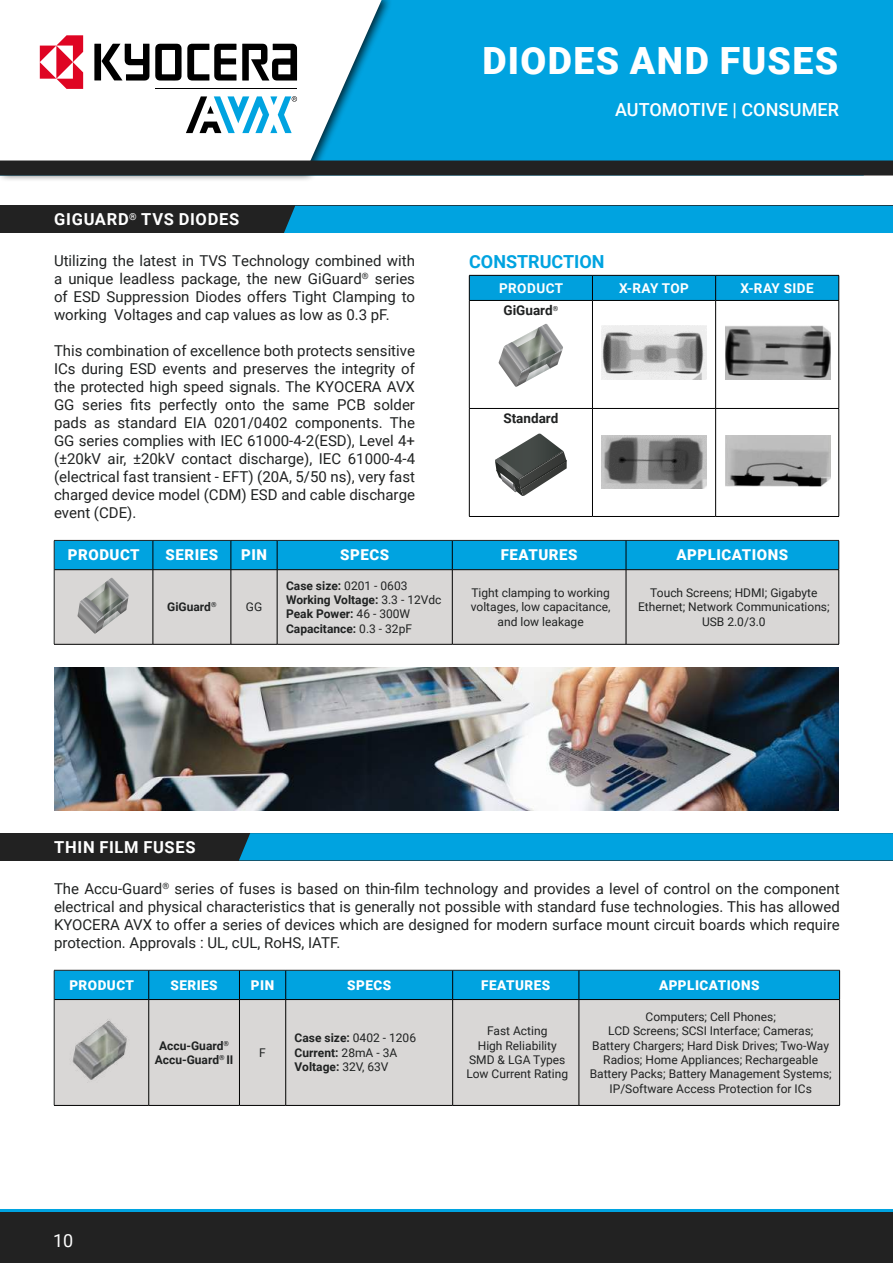
<style>
.page{position:relative;width:893px;height:1263px;background:#fff}
.page>*{position:absolute;margin:0;border:0;box-sizing:border-box;transform-origin:0 0}
.t1{font:900 37.5px "Roboto";letter-spacing:.035em;color:#fff}
.t2{font:500 18px "Roboto";letter-spacing:.005em;color:#fff}
.t3{font:700 18px "Roboto";color:#00a3e0}
.t4{font:18px "Roboto";color:#fff}
.t5{font:700 16.5px "Roboto";letter-spacing:.045em;color:#fff}
.t6{font:15px/18px "Roboto";color:#202222;text-align:justify}
.t7{font:900 15px "Roboto";letter-spacing:.035em;color:#fff}
.t8{font:900 13.5px "Roboto";letter-spacing:.035em;color:#fff}
.t9{font:700 13.5px "Roboto";letter-spacing:.035em;color:#fff}
.t10{font:700 13.5px "Roboto";color:#202222}
.t11{font:12px/14.4px "Roboto";color:#202222;text-align:center}
.t12{font:700 12px/14.4px "Roboto";color:#202222}
.s1{font-weight:400}
</style>
<div class="page">
<div style="left:0;top:0;width:893px;height:168px;background:#00a3e0"></div>
<div style="left:0;top:0;width:393px;height:181px;background:#000;opacity:.75"></div>
<svg style="left:0;top:0;width:382px;height:160px;background:#dff1f8"></svg>
<svg style="left:155px;top:44px;width:142px;height:37px;background:#787878"></svg>
<svg style="left:94px;top:44px;width:55px;height:37px;background:#7a7a7a"></svg>
<svg style="left:186px;top:96px;width:111px;height:37px"></svg>
<hr style="left:155px;top:88px;width:142px;height:1px;background:#000">
<svg style="left:40px;top:35px;width:43px;height:54px;background:#ee7c8b"></svg>
<div style="left:0;top:160px;width:893px;height:16px;background:#222"></div>
<div style="left:0;top:1212px;width:893px;height:51px;background:#222"></div>
<hr style="left:0;top:1209px;width:893px;height:3px;background:#00a3e0">
<div style="left:55px;top:570px;width:783px;height:74px;background:#d9d7d6"></div>
<div style="left:54px;top:540px;width:785px;height:29px;background:#00a3e0"></div>
<hr style="left:54px;top:569px;width:99px;height:1px;background:#000">
<hr style="left:153px;top:569px;width:78px;height:1px;background:#000">
<hr style="left:231px;top:569px;width:46px;height:1px;background:#000">
<hr style="left:277px;top:569px;width:175px;height:1px;background:#000">
<hr style="left:452px;top:569px;width:174px;height:1px;background:#000">
<hr style="left:626px;top:569px;width:213px;height:1px;background:#000">
<hr style="left:54px;top:570px;width:1px;height:74px;background:#202222">
<hr style="left:153px;top:570px;width:1px;height:74px;background:#000">
<hr style="left:231px;top:570px;width:1px;height:74px;background:#000">
<hr style="left:277px;top:570px;width:1px;height:74px;background:#000">
<hr style="left:452px;top:570px;width:1px;height:74px;background:#000">
<hr style="left:626px;top:570px;width:1px;height:74px;background:#000">
<hr style="left:838px;top:570px;width:1px;height:74px;background:#000">
<hr style="left:54px;top:644px;width:99px;height:1px;background:#000">
<hr style="left:153px;top:644px;width:78px;height:1px;background:#000">
<hr style="left:231px;top:644px;width:46px;height:1px;background:#000">
<hr style="left:277px;top:644px;width:175px;height:1px;background:#000">
<hr style="left:452px;top:644px;width:174px;height:1px;background:#000">
<hr style="left:626px;top:644px;width:213px;height:1px;background:#000">
<svg style="left:78px;top:578px;width:51px;height:56px;background:#acadab"></svg>
<div style="left:55px;top:1000px;width:784px;height:105px;background:#d9d7d6"></div>
<div style="left:54px;top:970px;width:786px;height:29px;background:#00a3e0"></div>
<hr style="left:54px;top:999px;width:95px;height:1px;background:#000">
<hr style="left:149px;top:999px;width:90px;height:1px;background:#000">
<hr style="left:239px;top:999px;width:47px;height:1px;background:#000">
<hr style="left:286px;top:999px;width:167px;height:1px;background:#000">
<hr style="left:453px;top:999px;width:126px;height:1px;background:#000">
<hr style="left:579px;top:999px;width:261px;height:1px;background:#000">
<hr style="left:54px;top:999px;width:1px;height:106px;background:#202222">
<hr style="left:148px;top:1000px;width:1px;height:105px;background:#000">
<hr style="left:239px;top:1000px;width:1px;height:105px;background:#000">
<hr style="left:285px;top:1000px;width:1px;height:105px;background:#000">
<hr style="left:452px;top:1000px;width:1px;height:105px;background:#000">
<hr style="left:579px;top:1000px;width:1px;height:105px;background:#000">
<hr style="left:839px;top:1000px;width:1px;height:105px;background:#000">
<hr style="left:54px;top:1105px;width:95px;height:1px;background:#000">
<hr style="left:149px;top:1105px;width:90px;height:1px;background:#000">
<hr style="left:239px;top:1105px;width:47px;height:1px;background:#000">
<hr style="left:286px;top:1105px;width:167px;height:1px;background:#000">
<hr style="left:453px;top:1105px;width:126px;height:1px;background:#000">
<hr style="left:579px;top:1105px;width:261px;height:1px;background:#000">
<img style="left:70px;top:1018px;width:59px;height:65px">
<hr style="left:592px;top:300px;width:124px;height:1px;background:#000">
<hr style="left:716px;top:300px;width:123px;height:1px;background:#000">
<hr style="left:469px;top:301px;width:1px;height:107px;background:#000">
<hr style="left:592px;top:301px;width:1px;height:107px;background:#000">
<hr style="left:715px;top:301px;width:1px;height:107px;background:#000">
<hr style="left:838px;top:301px;width:1px;height:107px;background:#000">
<hr style="left:469px;top:408px;width:123px;height:1px;background:#000">
<hr style="left:469px;top:409px;width:1px;height:107px;background:#000">
<hr style="left:592px;top:408px;width:124px;height:1px;background:#000">
<hr style="left:592px;top:409px;width:1px;height:107px;background:#000">
<hr style="left:716px;top:408px;width:123px;height:1px;background:#000">
<hr style="left:715px;top:409px;width:1px;height:107px;background:#000">
<hr style="left:838px;top:409px;width:1px;height:107px;background:#000">
<hr style="left:469px;top:516px;width:123px;height:1px;background:#000">
<hr style="left:592px;top:516px;width:124px;height:1px;background:#000">
<hr style="left:716px;top:516px;width:123px;height:1px;background:#000">
<svg style="left:469px;top:275px;width:370px;height:25px;background:#0098d3"></svg>
<hr style="left:469px;top:300px;width:123px;height:1px;background:#000">
<svg style="left:499px;top:324px;width:64px;height:63px"></svg>
<img style="left:602px;top:326px;width:104px;height:53px">
<img style="left:726px;top:326px;width:104px;height:53px">
<img style="left:601px;top:435px;width:105px;height:54px">
<img style="left:726px;top:435px;width:104px;height:52px">
<svg style="left:495px;top:434px;width:72px;height:62px"></svg>
<img style="left:54px;top:667px;width:785px;height:144px">
<div style="left:0;top:206px;width:893px;height:27px;background:#222"></div>
<div style="left:0;top:833px;width:893px;height:27px;background:#222"></div>
<div style="left:284px;top:206px;width:609px;height:27px;background:#00a3e0"></div>
<div style="left:239px;top:833px;width:654px;height:27px;background:#00a3e0"></div>
<p class="t5" style="left:54px;top:208px;width:186px">GIGUARD<sup>®</sup> TVS DIODES</p>
<p class="t6" style="left:54px;top:251px;width:363px">Utilizing the latest in TVS Technology combined with a unique leadless package, the new GiGuard<sup>®</sup> series of ESD Suppression Diodes offers Tight Clamping to working Voltages and cap values as low as 0.3 pF.</p>
<p class="t6" style="left:54px;top:341px;width:363px">This combination of excellence both protects sensitive ICs during ESD events and preserves the integrity of the protected high speed signals. The KYOCERA AVX GG series fits perfectly onto the same PCB solder pads as standard EIA 0201/0402 components. The GG series complies with IEC 61000-4-2(ESD), Level 4+ (±20kV air, ±20kV contact discharge), IEC 61000-4-4 (electrical fast transient - EFT) (20A, 5/50 ns), very fast charged device model (CDM) ESD and cable discharge event (CDE).</p>
<h1 class="t1" style="left:483px;top:35px;width:357px">DIODES AND FUSES</h1>
<p class="t2" style="left:615px;top:97px;width:225px">AUTOMOTIVE | CONSUMER</p>
<p class="t3" style="left:469px;top:249px;width:137px">CONSTRUCTION</p>
<p class="t9" style="left:499px;top:278px;width:66px">PRODUCT</p>
<p class="t9" style="left:619px;top:278px;width:71px">X-RAY TOP</p>
<p class="t9" style="left:741px;top:278px;width:75px">X-RAY SIDE</p>
<p class="t10" style="left:503px;top:300px;width:56px">GiGuard<sup>®</sup></p>
<p class="t10" style="left:503px;top:409px;width:57px">Standard</p>
<p class="t7" style="left:68px;top:544px;width:73px">PRODUCT</p>
<p class="t7" style="left:166px;top:544px;width:54px">SERIES</p>
<p class="t7" style="left:241px;top:544px;width:27px">PIN</p>
<p class="t7" style="left:340px;top:544px;width:50px">SPECS</p>
<p class="t7" style="left:501px;top:544px;width:78px">FEATURES</p>
<p class="t7" style="left:677px;top:544px;width:113px">APPLICATIONS</p>
<p class="t12" style="left:167px;top:599px;width:51px">GiGuard<sup>®</sup></p>
<p class="t11" style="left:246px;top:599px;width:18px">GG</p>
<p class="t12" style="left:286px;top:578px;width:157px">Case size: <span class="s1">0201 - 0603<br></span>Working Voltage: <span class="s1">3.3 - 12Vdc<br></span>Peak Power: <span class="s1">46 - 300W<br></span>Capacitance: <span class="s1">0.3 - 32pF</span></p>
<p class="t11" style="left:471px;top:585px;width:141px">Tight clamping to working voltages, low capacitance, and low leakage</p>
<p class="t11" style="left:638px;top:585px;width:193px">Touch Screens; HDMI; Gigabyte<br>Ethernet; Network Communications;<br>USB 2.0/3.0</p>
<p class="t5" style="left:54px;top:835px;width:143px">THIN FILM FUSES</p>
<p class="t6" style="left:54px;top:879px;width:787px">The Accu-Guard<sup>®</sup> series of fuses is based on thin-film technology and provides a level of control on the component electrical and physical characteristics that is generally not possible with standard fuse technologies. This has allowed KYOCERA AVX to offer a series of devices which are designed for modern surface mount circuit boards which require protection. Approvals : UL, cUL, RoHS, IATF.</p>
<p class="t8" style="left:69px;top:975px;width:66px">PRODUCT</p>
<p class="t8" style="left:170px;top:975px;width:49px">SERIES</p>
<p class="t8" style="left:251px;top:975px;width:25px">PIN</p>
<p class="t8" style="left:347px;top:975px;width:45px">SPECS</p>
<p class="t8" style="left:481px;top:975px;width:70px">FEATURES</p>
<p class="t8" style="left:659px;top:975px;width:102px">APPLICATIONS</p>
<p class="t4" style="left:53px;top:1228px;width:22px">10</p>
<p class="t12" style="left:155px;top:1038px;width:80px;text-align:center">Accu-Guard<sup>®<br></sup>Accu-Guard<sup>®</sup> II</p>
<p class="t11" style="left:259px;top:1045px;width:8px">F</p>
<p class="t12" style="left:295px;top:1030px;width:123px">Case size: <span class="s1">0402 - 1206<br></span>Current: <span class="s1">28mA - 3A<br></span>Voltage: <span class="s1">32V, 63V</span></p>
<p class="t11" style="left:466px;top:1023px;width:103px">Fast Acting<br>High Reliability<br>SMD &amp; LGA Types<br>Low Current Rating</p>
<p class="t11" style="left:590px;top:1009px;width:244px">Computers; Cell Phones;<br>LCD Screens; SCSI Interface; Cameras; Battery Chargers; Hard Disk Drives; Two-Way Radios; Home Appliances; Rechargeable Battery Packs; Battery Management Systems; IP/Software Access Protection for ICs</p>
</div>
